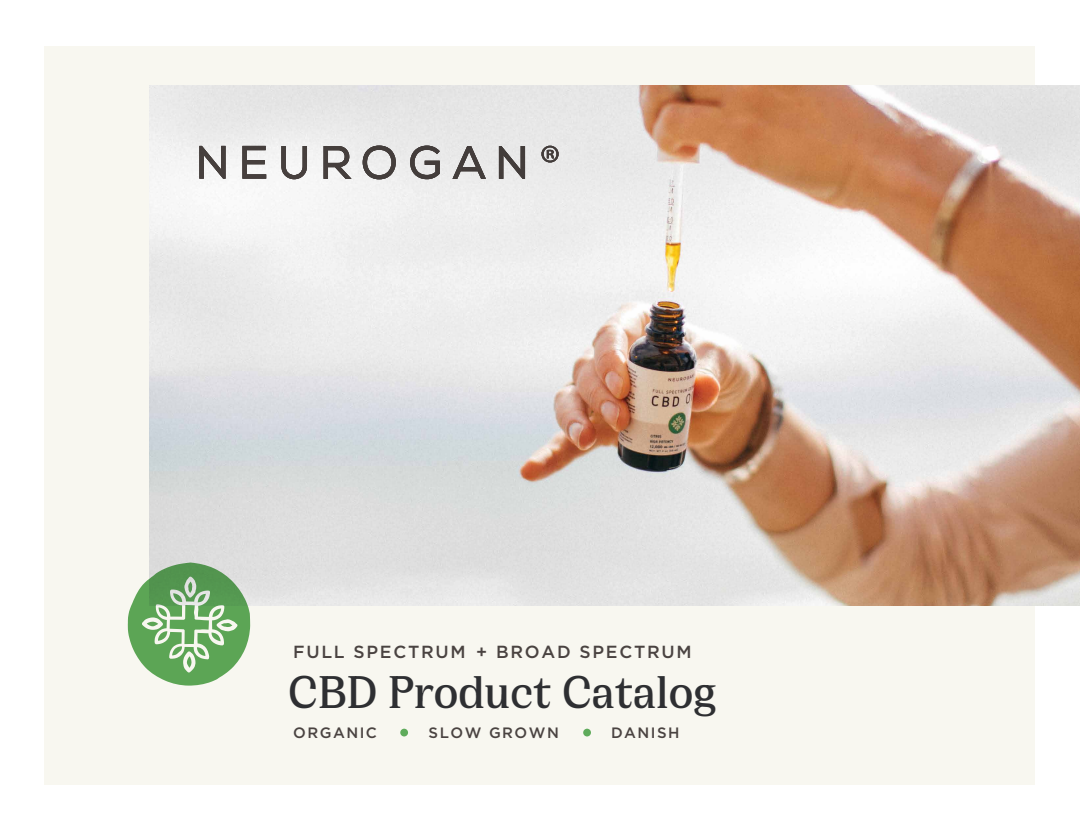
<style>
.page{position:relative;width:1080px;height:829px;background:#fff}
.page>*{position:absolute;margin:0;border:0;box-sizing:border-box;transform-origin:0 0}
.t1{font:50px "Cirka";color:#2e2f32}
.t2{font:500 17.5px "Gotham";letter-spacing:.1em;color:#4a4341}
.t3{font:500 15px "Gotham";letter-spacing:.1em;color:#4a4341}
</style>
<div class="page">
<div style="left:45px;top:46px;width:990px;height:737px;background:#f8f7f0"></div>
<img style="left:150px;top:86px;width:930px;height:518px">
<div style="left:400px;top:728px;width:8px;height:8px;background:#5fab5b;border-radius:50%"></div>
<div style="left:583px;top:728px;width:8px;height:8px;background:#5fab5b;border-radius:50%"></div>
<svg style="left:128px;top:562px;width:122px;height:123px"></svg>
<svg style="left:199px;top:146px;width:27px;height:32px"></svg>
<svg style="left:242px;top:146px;width:24px;height:32px"></svg>
<svg style="left:281px;top:146px;width:26px;height:33px"></svg>
<svg style="left:324px;top:146px;width:28px;height:33px"></svg>
<svg style="left:363px;top:145px;width:33px;height:34px"></svg>
<svg style="left:410px;top:145px;width:30px;height:34px"></svg>
<svg style="left:453px;top:146px;width:33px;height:33px"></svg>
<svg style="left:499px;top:146px;width:26px;height:33px"></svg>
<svg style="left:541px;top:146px;width:18px;height:16px"></svg>
<p class="t2" style="left:293px;top:639px;width:400px">FULL SPECTRUM + BROAD SPECTRUM</p>
<h1 class="t1" style="left:288px;top:661px;width:431px">CBD Product Catalog</h1>
<p class="t3" style="left:293px;top:722px;width:85px">ORGANIC</p>
<p class="t3" style="left:429px;top:722px;width:132px">SLOW GROWN</p>
<p class="t3" style="left:611px;top:722px;width:70px">DANISH</p>
</div>
